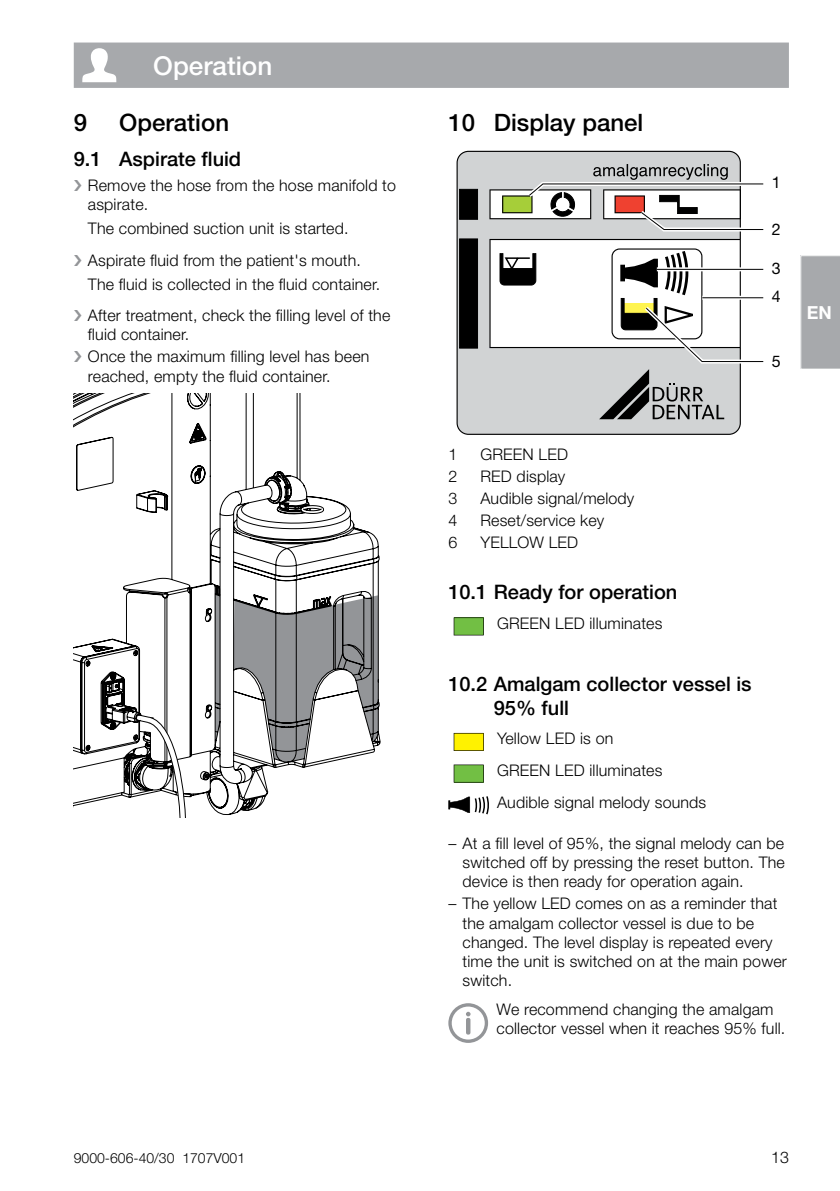
<style>
.page{position:relative;width:840px;height:1191px;background:#fff}
.page>*{position:absolute;margin:0;border:0;box-sizing:border-box;transform-origin:0 0}
.t1{font:500 26px "Helvetica Neue LT Pro";color:#fff}
.t2{font:500 24px "Helvetica Neue LT Pro";color:#000}
.t3{font:500 20px/24px "Helvetica Neue LT Pro";color:#000}
.t4{font:700 18px "Helvetica Neue LT Pro";color:#fff}
.t5{font:300 16px/19.2px "Helvetica Neue LT Pro";letter-spacing:.01em;color:#000}
.t6{font:16px "Helvetica Neue LT Pro";color:#000}
.t7{font:300 14px "Helvetica Neue LT Pro";color:#000}
</style>
<div class="page">
<div style="left:456px;top:151px;width:284px;height:284px;background:#d1d3d4"></div>
<div style="left:459px;top:189px;width:18px;height:30px;background:#000;border:1px solid #000"></div>
<div style="left:459px;top:239px;width:18px;height:109px;background:#000;border:1px solid #000"></div>
<svg style="left:593px;top:164px;width:134px;height:16px;background:#9d9e9f"></svg>
<svg style="left:489px;top:189px;width:34px;height:30px"></svg>
<svg style="left:489px;top:239px;width:34px;height:109px"></svg>
<svg style="left:598px;top:369px;width:125px;height:50px;background:#9b9d9e"></svg>
<svg style="left:523px;top:180px;width:241px;height:185px"></svg>
<svg style="left:527px;top:183px;width:236px;height:179px"></svg>
<svg style="left:656px;top:267px;width:106px;height:4px"></svg>
<hr style="left:656px;top:269px;width:106px;height:1px;background:#000">
<svg style="left:453px;top:617px;width:30px;height:18px"></svg>
<svg style="left:453px;top:733px;width:30px;height:18px"></svg>
<svg style="left:453px;top:764px;width:30px;height:18px"></svg>
<svg style="left:448px;top:796px;width:40px;height:18px"></svg>
<svg style="left:448px;top:1003px;width:40px;height:40px"></svg>
<svg style="left:74px;top:393px;width:307px;height:422px"></svg>
<svg style="left:74px;top:393px;width:40px;height:260px"></svg>
<svg style="left:106px;top:704px;width:80px;height:113px"></svg>
<div style="left:74px;top:43px;width:714px;height:45px;background:#a7a9ac"></div>
<svg style="left:800px;top:255px;width:39px;height:114px;background:#aaacaf"></svg>
<h1 class="t1" style="left:153px;top:50px;width:120px">Operation</h1>
<h2 class="t2" style="left:74px;top:108px;width:15px">9</h2>
<h2 class="t2" style="left:119px;top:108px;width:111px">Operation</h2>
<p class="t3" style="left:74px;top:147px;width:169px">9.1 Aspirate fluid</p>
<p class="t5" style="left:88px;top:175px;width:309px">Remove the hose from the hose manifold to aspirate.</p>
<p class="t5" style="left:88px;top:212px;width:271px;line-height:31.6px">The combined suction unit is started.<br>Aspirate fluid from the patient's mouth.</p>
<p class="t5" style="left:88px;top:268px;width:304px;line-height:31.6px">The fluid is collected in the fluid container.<br>After treatment, check the filling level of the</p>
<p class="t5" style="left:88px;top:323px;width:283px;line-height:22px">fluid container.<br>Once the maximum filling level has been</p>
<p class="t5" style="left:88px;top:366px;width:241px">reached, empty the fluid container.</p>
<h2 class="t2" style="left:448px;top:108px;width:196px">10 Display panel</h2>
<p class="t6" style="left:771px;top:173px;width:10px">1</p>
<p class="t6" style="left:771px;top:219px;width:10px">2</p>
<p class="t6" style="left:771px;top:259px;width:10px">3</p>
<p class="t6" style="left:771px;top:287px;width:10px">4</p>
<p class="t6" style="left:771px;top:351px;width:10px">5</p>
<p class="t4" style="left:806px;top:301px;width:27px">EN</p>
<p class="t5" style="left:448px;top:444px;width:10px">1</p>
<p class="t5" style="left:480px;top:444px;width:89px">GREEN LED</p>
<p class="t5" style="left:448px;top:466px;width:10px">2</p>
<p class="t5" style="left:480px;top:466px;width:86px">RED display</p>
<p class="t5" style="left:448px;top:488px;width:10px">3</p>
<p class="t5" style="left:480px;top:488px;width:155px">Audible signal/melody</p>
<p class="t5" style="left:448px;top:510px;width:10px">4</p>
<p class="t5" style="left:480px;top:510px;width:125px">Reset/service key</p>
<p class="t5" style="left:448px;top:532px;width:10px">6</p>
<p class="t5" style="left:480px;top:532px;width:99px">YELLOW LED</p>
<p class="t3" style="left:448px;top:580px;width:230px">10.1 Ready for operation</p>
<p class="t5" style="left:496px;top:613px;width:167px">GREEN LED illuminates</p>
<p class="t3" style="left:493px;top:671px;width:259px;text-indent:-45px">10.2 Amalgam collector vessel is<br>95% full</p>
<p class="t5" style="left:496px;top:722px;width:211px;line-height:31.6px">Yellow LED is on<br>GREEN LED illuminates<br>Audible signal melody sounds</p>
<p class="t5" style="left:462px;top:833px;width:323px;text-align:justify;text-indent:-14px">– At a fill level of 95%, the signal melody can be switched off by pressing the reset button. The device is then ready for operation again.</p>
<p class="t5" style="left:462px;top:893px;width:325px;text-indent:-14px">– The yellow LED comes on as a reminder that the amalgam collector vessel is due to be changed. The level display is repeated every time the unit is switched on at the main power switch.</p>
<p class="t5" style="left:496px;top:999px;width:287px">We recommend changing the amalgam collector vessel when it reaches 95% full.</p>
<p class="t7" style="left:74px;top:1149px;width:173px">9000-606-40/30 1707V001</p>
<p class="t5" style="left:770px;top:1147px;width:19px">13</p>
</div>
